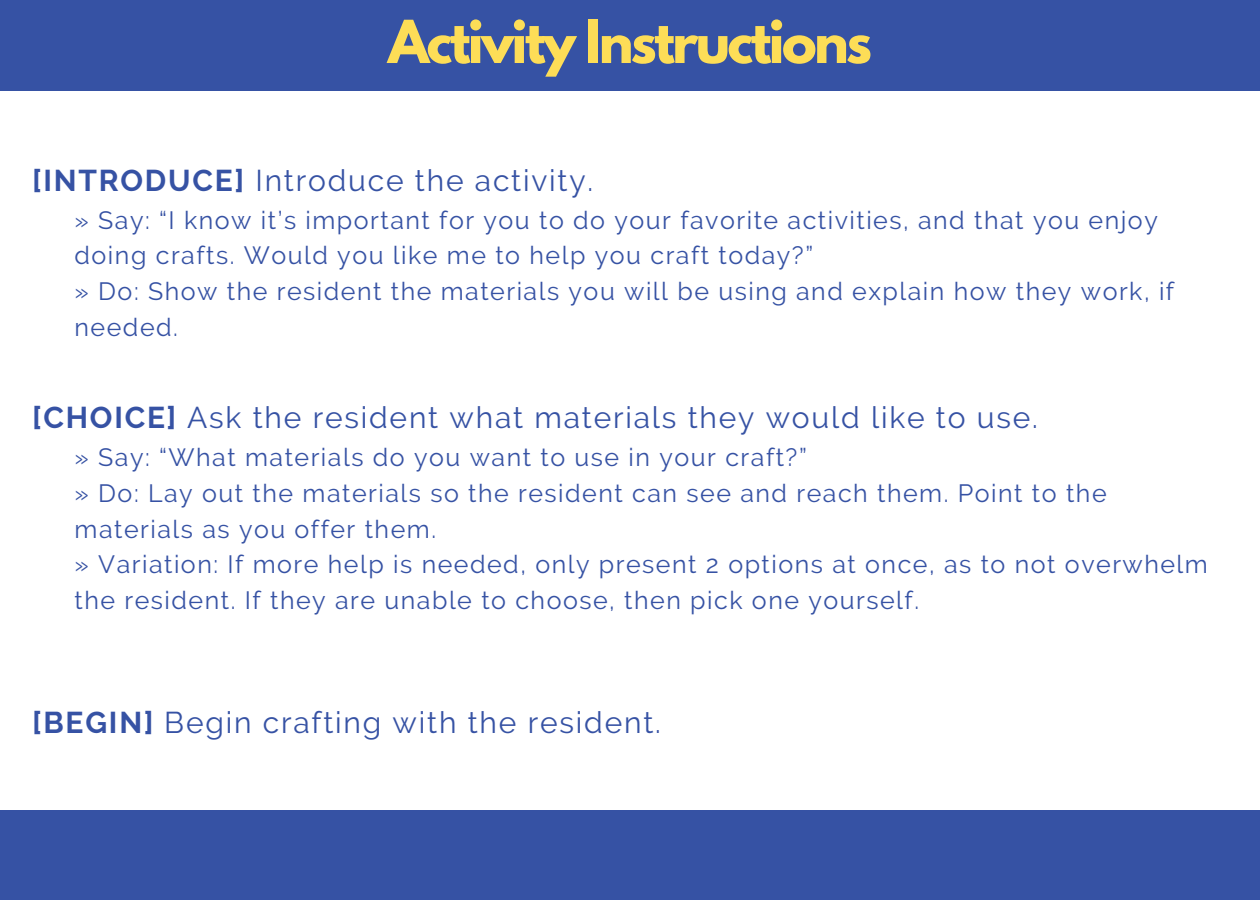
<style>
.page{position:relative;width:1260px;height:900px;background:#fff}
.page>*{position:absolute;margin:0;border:0;box-sizing:border-box;transform-origin:0 0}
.t1{font:700 52.5px "League Spartan";letter-spacing:-.05em;color:#fddd57}
.t2{font:30px "Raleway";letter-spacing:.06em;color:#3652a4}
.t3{font:25px/35.5px "Raleway";letter-spacing:.06em;color:#3652a4}
.s1{font-weight:700}
</style>
<div class="page">
<div style="left:0;top:0;width:1260px;height:90px;background:#3652a4"></div>
<div style="left:0;top:810px;width:1260px;height:90px;background:#3652a4"></div>
<p class="t1" style="left:388px;top:16px;width:485px">Activity Instructions</p>
<p class="t2" style="left:32px;top:163px;width:563px"><span class="s1">[INTRODUCE]</span> Introduce the activity.</p>
<p class="t3" style="left:75px;top:202px;width:1085px">» Say: “I know it’s important for you to do your favorite activities, and that you enjoy doing crafts. Would you like me to help you craft today?”</p>
<p class="t3" style="left:75px;top:273px;width:1101px">» Do: Show the resident the materials you will be using and explain how they work, if needed.</p>
<p class="t2" style="left:32px;top:400px;width:1007px"><span class="s1">[CHOICE]</span> Ask the resident what materials they would like to use.</p>
<p class="t3" style="left:75px;top:440px;width:734px">» Say: “What materials do you want to use in your craft?”</p>
<p class="t3" style="left:75px;top:475px;width:1034px">» Do: Lay out the materials so the resident can see and reach them. Point to the materials as you offer them.</p>
<p class="t3" style="left:75px;top:546px;width:1135px">» Variation: If more help is needed, only present 2 options at once, as to not overwhelm the resident. If they are unable to choose, then pick one yourself.</p>
<p class="t2" style="left:32px;top:704px;width:630px"><span class="s1">[BEGIN]</span> Begin crafting with the resident.</p>
</div>
